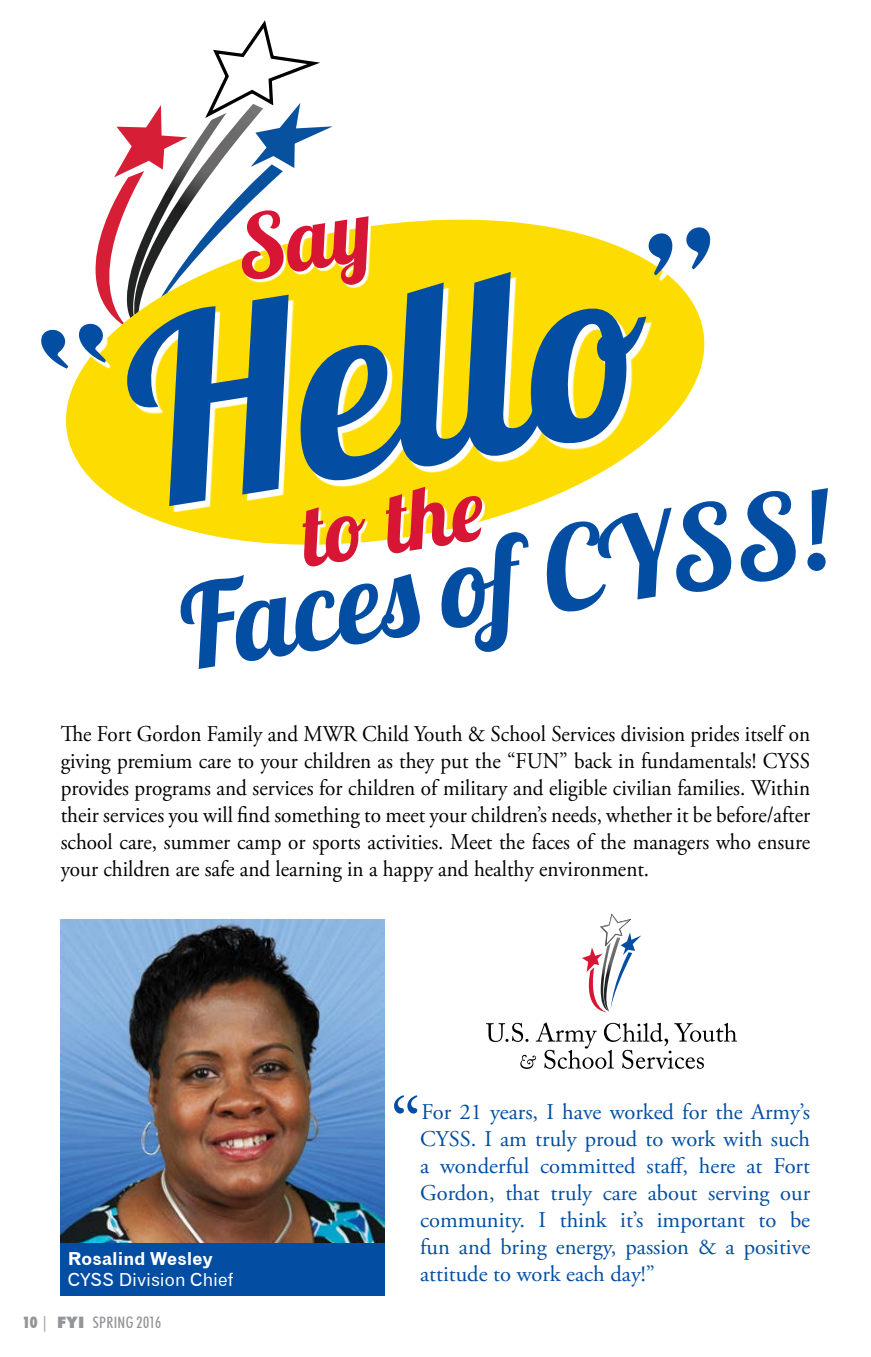
<style>
.page{position:relative;width:871px;height:1357px;background:#fff}
.page>*{position:absolute;margin:0;border:0;box-sizing:border-box;transform-origin:0 0}
.t1{font:254.25px "Lobster 1.4";color:#034ea2}
.t2{font:114.52px "Lobster 1.4";color:#034ea2}
.t3{font:86.85px "Lobster 1.4";color:#d71635}
.t4{font:78.75px "Adobe Garamond Pro";color:#034ea2}
.t5{font:22.5px/27px "Adobe Garamond Pro";color:#000;text-align:justify;scale:.94 1}
.t6{font:22.5px/27px "Adobe Garamond Pro";color:#034ea2;text-align:justify}
.t7{font:18px "Gothic 720 BT Roman B";letter-spacing:.005em;color:#fff}
.t8{font:18px "Gothic 720 BT Bold B";letter-spacing:.005em;color:#fff}
.t9{font:500 condensed 15.75px "Futura BT";letter-spacing:.02em;color:#939598}
.s1{font-weight:900}
.s2{font-weight:900;font-stretch:normal}
</style>
<div class="page">
<svg style="left:136px;top:219px;width:437px;height:310px;fill:#fddd01"></svg>
<svg style="left:66px;top:232px;width:639px;height:279px;fill:#fddd01"></svg>
<div style="left:182px;top:490px;width:648px;height:181px;background:#fff"></div>
<svg style="left:305px;top:489px;width:180px;height:56px;fill:#fddd06"></svg>
<img style="left:61px;top:919px;width:324px;height:324px">
<div style="left:61px;top:1243px;width:324px;height:53px;background:#034ea2"></div>
<svg style="left:582px;top:914px;width:59px;height:98px"></svg>
<svg style="left:486px;top:1022px;width:251px;height:47px"></svg>
<svg style="left:96px;top:20px;width:283px;height:311px"></svg>
<h1 class="t1" style="left:17px;top:273px;width:705px;rotate:-9deg"><sup>“</sup>Hello<sup>”</sup></h1>
<h3 class="t3" style="left:293px;top:481px;width:185px;rotate:-9deg">to the</h3>
<h2 class="t2" style="left:171px;top:557px;width:655px;rotate:-9deg">Faces of CYSS!</h2>
<p class="t5" style="left:61px;top:721px;width:799px">The Fort Gordon Family and MWR Child Youth &amp; School Services division prides itself on giving premium care to your children as they put the “FUN” back in fundamentals! CYSS provides programs and services for children of military and eligible civilian families. Within their services you will find something to meet your children’s needs, whether it be before/after school care, summer camp or sports activities. Meet the faces of the managers who ensure your children are safe and learning in a happy and healthy environment.</p>
<p class="t8" style="left:68px;top:1248px;width:147px">Rosalind Wesley</p>
<p class="t7" style="left:68px;top:1268px;width:167px">CYSS Division Chief</p>
<p class="t9" style="left:23px;top:1313px;width:140px"><span class="s1">10</span> | <span class="s2">FYI</span> SPRING 2016</p>
<h3 class="t4" style="left:390px;top:1078px;width:33px">“</h3>
<p class="t6" style="left:420px;top:1099px;width:392px">For 21 years, I have worked for the Army’s CYSS. I am truly proud to work with such a wonderful committed staff, here at Fort Gordon, that truly care about serving our community. I think it’s important to be fun and bring energy, passion &amp; a positive attitude to work each day!”</p>
</div>
